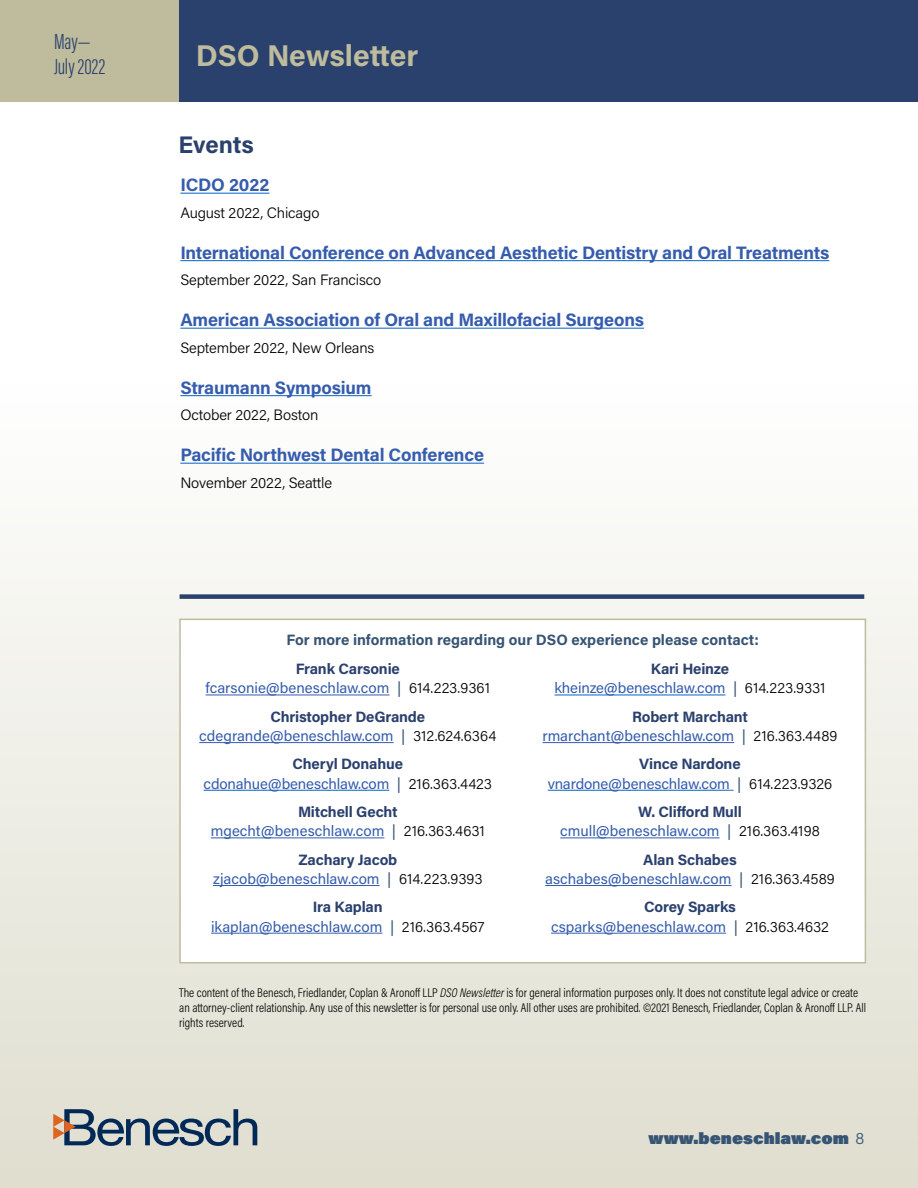
<style>
.page{position:relative;width:918px;height:1188px;background:#fff}
.page>*{position:absolute;margin:0;border:0;box-sizing:border-box;transform-origin:0 0}
.t1{font:700 30px "Acumin Pro";letter-spacing:-.005em;color:#bebc9d}
.t2{font:700 24px "Acumin Pro";letter-spacing:-.005em;color:#2a406d}
.t3{font:300 22.5px/25.5px "Acumin Pro Extra Cond";color:#2a406d}
.t4{font:700 18px "Acumin Pro";letter-spacing:-.01em;color:#355cad}
.t5{font:900 16.5px "Acumin Pro";color:#365473}
.t6{font:15px/19.5px "Acumin Pro";color:#355cad;text-align:center}
.t7{font:300 15px "Acumin Pro";letter-spacing:-.01em;color:#000}
.t8{font:700 15px "Acumin Pro";color:#365473}
.t9{font:300 12.75px/15px "Acumin Pro Cond";color:#000}
.s1{font-weight:700;color:#2a406d}
.s2{color:#365473}
.s3{font-weight:300;color:#000}
.s4{font-style:italic}
.s5{font-weight:300}
</style>
<div class="page">
<div style="left:0;top:381px;width:918px;height:807px;background:linear-gradient(to bottom,#fefefe,#dfdece)"></div>
<svg style="left:53px;top:1109px;width:204px;height:37px"></svg>
<div style="left:0;top:0;width:186px;height:101px;background:#bebc9d"></div>
<div style="left:179px;top:0;width:739px;height:101px;background:#2a406d"></div>
<div style="left:179px;top:619px;width:687px;height:344px;background:#fff;border:2px solid #bebc9d"></div>
<hr style="left:206px;top:695px;width:184px;height:1px;background:#355cad">
<hr style="left:199px;top:742px;width:195px;height:1px;background:#355cad">
<hr style="left:204px;top:790px;width:185px;height:1px;background:#0563c1">
<hr style="left:211px;top:838px;width:173px;height:1px;background:#355cad">
<hr style="left:213px;top:885px;width:167px;height:1px;background:#355cad">
<hr style="left:211px;top:933px;width:171px;height:1px;background:#355cad">
<hr style="left:555px;top:695px;width:170px;height:1px;background:#0563c1">
<hr style="left:543px;top:742px;width:191px;height:1px;background:#355cad">
<hr style="left:548px;top:790px;width:182px;height:1px;background:#0563c1">
<hr style="left:560px;top:838px;width:160px;height:1px;background:#355cad">
<hr style="left:545px;top:885px;width:187px;height:1px;background:#355cad">
<hr style="left:551px;top:933px;width:175px;height:1px;background:#355cad">
<hr style="left:180px;top:193px;width:89px;height:1px;background:#0563c1">
<hr style="left:180px;top:260px;width:649px;height:1px;background:#0563c1">
<hr style="left:180px;top:328px;width:464px;height:1px;background:#0563c1">
<hr style="left:180px;top:395px;width:192px;height:1px;background:#0563c1">
<hr style="left:180px;top:463px;width:304px;height:1px;background:#0563c1">
<div style="left:180px;top:594px;width:684px;height:5px;background:#2a406d"></div>
<h3 class="t3" style="left:54px;top:29px;width:53px">May—<br>July 2022</h3>
<h1 class="t1" style="left:196px;top:35px;width:224px">DSO Newsletter</h1>
<h2 class="t2" style="left:179px;top:128px;width:77px">Events</h2>
<p class="t4" style="left:180px;top:172px;width:91px">ICDO 2022</p>
<p class="t7" style="left:180px;top:202px;width:141px">August 2022, Chicago</p>
<p class="t4" style="left:180px;top:240px;width:650px">International Conference on Advanced Aesthetic Dentistry and Oral Treatments</p>
<p class="t7" style="left:180px;top:270px;width:202px">September 2022, San Francisco</p>
<p class="t4" style="left:180px;top:307px;width:465px">American Association of Oral and Maxillofacial Surgeons</p>
<p class="t7" style="left:180px;top:337px;width:196px">September 2022, New Orleans</p>
<p class="t4" style="left:180px;top:375px;width:193px">Straumann Symposium</p>
<p class="t7" style="left:180px;top:405px;width:140px">October 2022, Boston</p>
<p class="t4" style="left:180px;top:442px;width:305px">Pacific Northwest Dental Conference</p>
<p class="t7" style="left:180px;top:472px;width:153px">November 2022, Seattle</p>
<p class="t8" style="left:286px;top:629px;width:474px">For more information regarding our DSO experience please contact:</p>
<p class="t6" style="left:206px;top:658px;width:286px"><span class="s1">Frank Carsonie </span>fcarsonie@beneschlaw.com <span class="s2">|</span> <span class="s3">614.223.9361</span></p>
<p class="t6" style="left:199px;top:706px;width:299px"><span class="s1">Christopher DeGrande </span>cdegrande@beneschlaw.com <span class="s2">|</span> <span class="s3">312.624.6364</span></p>
<p class="t6" style="left:204px;top:754px;width:290px"><span class="s1">Cheryl Donahue </span>cdonahue@beneschlaw.com <span class="s2">|</span> <span class="s3">216.363.4423</span></p>
<p class="t6" style="left:211px;top:801px;width:276px"><span class="s1">Mitchell Gecht </span>mgecht@beneschlaw.com <span class="s2">|</span> <span class="s3">216.363.4631</span></p>
<p class="t6" style="left:213px;top:849px;width:271px"><span class="s1">Zachary Jacob<br></span>zjacob@beneschlaw.com <span class="s2">|</span> <span class="s3">614.223.9393</span></p>
<p class="t6" style="left:211px;top:897px;width:275px"><span class="s1">Ira Kaplan<br></span>ikaplan@beneschlaw.com <span class="s2">|</span> <span class="s3">216.363.4567</span></p>
<p class="t6" style="left:555px;top:658px;width:273px"><span class="s1">Kari Heinze<br></span>kheinze@beneschlaw.com <span class="s2">|</span> <span class="s3">614.223.9331</span></p>
<p class="t6" style="left:543px;top:706px;width:296px"><span class="s1">Robert Marchant </span>rmarchant@beneschlaw.com <span class="s2">|</span> <span class="s3">216.363.4489</span></p>
<p class="t6" style="left:548px;top:754px;width:286px"><span class="s1">Vince Nardone </span>vnardone@beneschlaw.com <span class="s2">|</span> <span class="s3">614.223.9326</span></p>
<p class="t6" style="left:560px;top:801px;width:261px"><span class="s1">W. Clifford Mull </span>cmull@beneschlaw.com <span class="s2">|</span> <span class="s3">216.363.4198</span></p>
<p class="t6" style="left:545px;top:849px;width:291px"><span class="s1">Alan Schabes<br></span>aschabes@beneschlaw.com <span class="s2">|</span> <span class="s3">216.363.4589</span></p>
<p class="t6" style="left:551px;top:897px;width:279px"><span class="s1">Corey Sparks<br></span>csparks@beneschlaw.com <span class="s2">|</span> <span class="s3">216.363.4632</span></p>
<p class="t9" style="left:179px;top:985px;width:688px">The content of the Benesch, Friedlander, Coplan &amp; Aronoff LLP <span class="s4">DSO Newsletter</span> is for general information purposes only. It does not constitute legal advice or create an attorney-client relationship. Any use of this newsletter is for personal use only. All other uses are prohibited. ©2021 Benesch, Friedlander, Coplan &amp; Aronoff LLP. All rights reserved.</p>
<p class="t5" style="left:649px;top:1127px;width:217px">www.beneschlaw.com <span class="s5">8</span></p>
</div>
